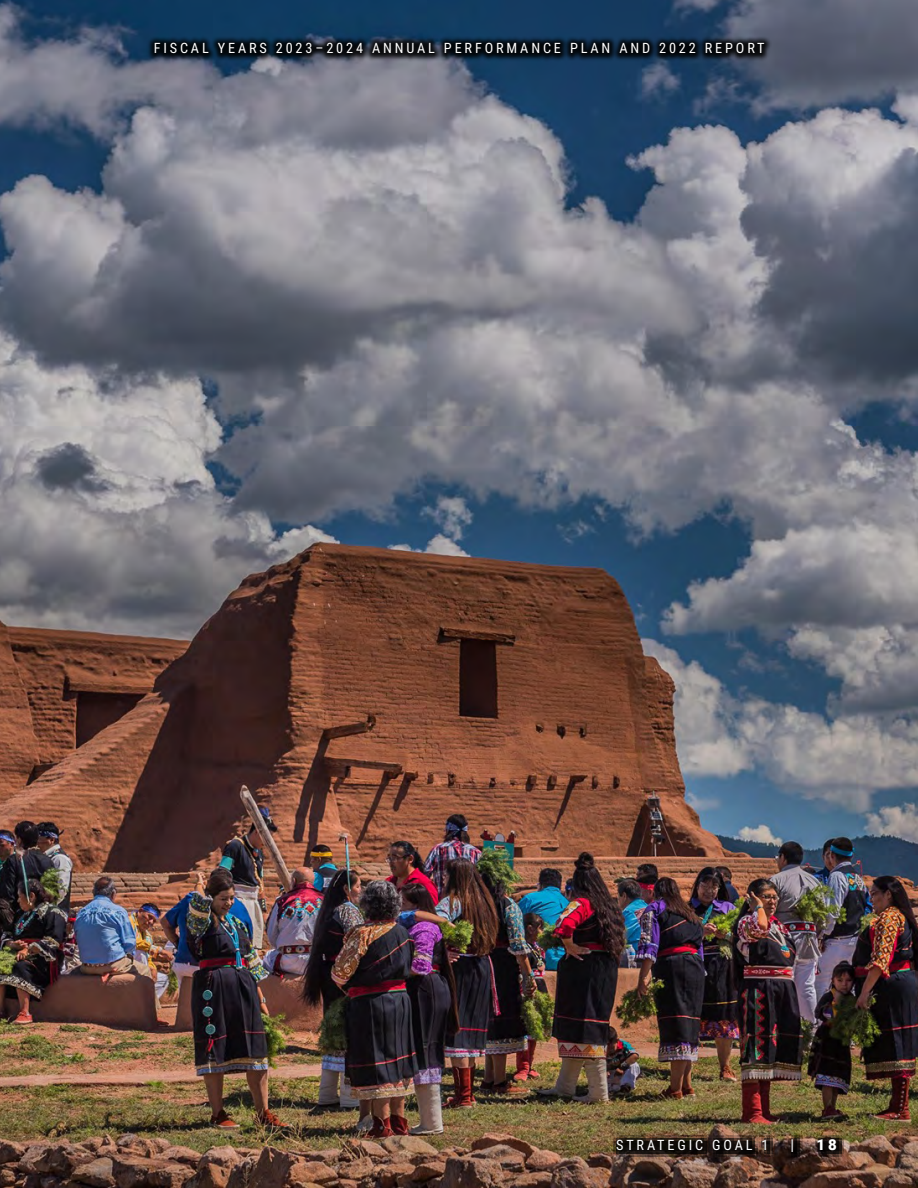
<style>
.page{position:relative;width:918px;height:1188px;background:#fff}
.page>*{position:absolute;margin:0;border:0;box-sizing:border-box;transform-origin:0 0}
.t1{font:900 15px "Roboto";color:#fff}
.t2{font:15px "Roboto Condensed";color:#fff}
.t3{font:14.25px "Roboto Condensed";letter-spacing:.2em;color:#fff}
</style>
<div class="page">
<img style="left:0;top:0;width:918px;height:1188px">
<div style="left:147px;top:36px;width:625px;height:26px;background:#000;opacity:.9"></div>
<div style="left:609px;top:1131px;width:235px;height:29px;background:#000;opacity:.9"></div>
<p class="t3" style="left:154px;top:38px;width:612px">FISCAL YEARS 2023–2024 ANNUAL PERFORMANCE PLAN AND 2022 REPORT</p>
<p class="t3" style="left:616px;top:1135px;width:154px">STRATEGIC GOAL 1</p>
<p class="t2" style="left:791px;top:1134px;width:5px">|</p>
<p class="t1" style="left:817px;top:1134px;width:22px">18</p>
</div>
